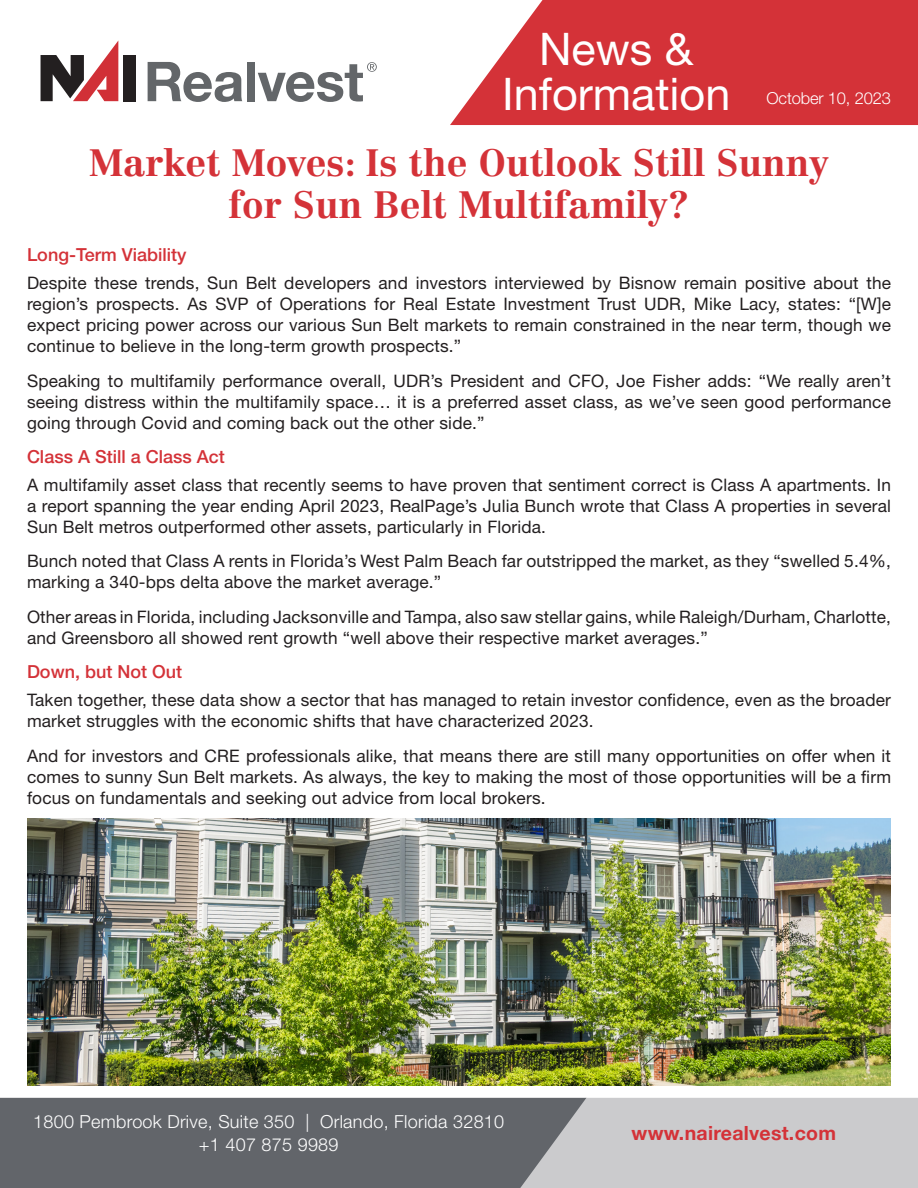
<style>
.page{position:relative;width:918px;height:1188px;background:#fff}
.page>*{position:absolute;margin:0;border:0;box-sizing:border-box;transform-origin:0 0}
.t1{font:45px/45px "Helvetica Neue LT Std";color:#fff;text-align:center}
.t2{font:700 37.5px/42px "Centennial LT Std";color:#d43238;text-align:center}
.t3{font:700 19.5px "Helvetica Neue";letter-spacing:.015em;color:#d43238}
.t4{font:300 18px/22.5px "Helvetica Neue LT Std";letter-spacing:.015em;color:#fff;text-align:center}
.t5{font:500 18px "Helvetica Neue LT Std";color:#d43238}
.t6{font:17.25px/21px "Helvetica Neue LT Std";letter-spacing:.01em;color:#231f20;text-align:justify}
.t7{font:300 16.5px "Helvetica Neue LT Std";letter-spacing:-.01em;color:#fff}
</style>
<div class="page">
<div style="left:586px;top:1098px;width:332px;height:90px;background:#cbcbcd"></div>
<div style="left:0;top:1098px;width:586px;height:90px;background:#62656a"></div>
<svg style="left:450px;top:0;width:468px;height:125px;background:#d8464b"></svg>
<div style="left:123px;top:55px;width:12px;height:46px;background:#231f20"></div>
<svg style="left:41px;top:41px;width:77px;height:60px"></svg>
<svg style="left:148px;top:62px;width:94px;height:40px"></svg>
<div style="left:247px;top:62px;width:8px;height:39px;background:#636669"></div>
<svg style="left:258px;top:62px;width:119px;height:40px"></svg>
<img style="left:27px;top:819px;width:864px;height:266px">
<h1 class="t1" style="left:502px;top:26px;width:230px">News &amp;<br>Information</h1>
<p class="t7" style="left:767px;top:88px;width:126px">October 10, 2023</p>
<p class="t2" style="left:89px;top:142px;width:741px">Market Moves: Is the Outlook Still Sunny for Sun Belt Multifamily?</p>
<p class="t5" style="left:27px;top:244px;width:161px">Long-Term Viability</p>
<p class="t6" style="left:27px;top:272px;width:866px">Despite these trends, Sun Belt developers and investors interviewed by Bisnow remain positive about the region’s prospects. As SVP of Operations for Real Estate Investment Trust UDR, Mike Lacy, states: “[W]e expect pricing power across our various Sun Belt markets to remain constrained in the near term, though we continue to believe in the long-term growth prospects.”</p>
<p class="t6" style="left:27px;top:370px;width:866px">Speaking to multifamily performance overall, UDR’s President and CFO, Joe Fisher adds: “We really aren’t seeing distress within the multifamily space… it is a preferred asset class, as we’ve seen good performance going through Covid and coming back out the other side.”</p>
<p class="t5" style="left:27px;top:446px;width:199px">Class A Still a Class Act</p>
<p class="t6" style="left:27px;top:474px;width:866px">A multifamily asset class that recently seems to have proven that sentiment correct is Class A apartments. In a report spanning the year ending April 2023, RealPage’s Julia Bunch wrote that Class A properties in several Sun Belt metros outperformed other assets, particularly in Florida.</p>
<p class="t6" style="left:27px;top:550px;width:866px">Bunch noted that Class A rents in Florida’s West Palm Beach far outstripped the market, as they “swelled 5.4%, marking a 340-bps delta above the market average.”</p>
<p class="t6" style="left:27px;top:606px;width:866px">Other areas in Florida, including Jacksonville and Tampa, also saw stellar gains, while Raleigh/Durham, Charlotte, and Greensboro all showed rent growth “well above their respective market averages.”</p>
<p class="t5" style="left:27px;top:661px;width:157px">Down, but Not Out</p>
<p class="t6" style="left:27px;top:689px;width:866px">Taken together, these data show a sector that has managed to retain investor confidence, even as the broader market struggles with the economic shifts that have characterized 2023.</p>
<p class="t6" style="left:27px;top:745px;width:866px">And for investors and CRE professionals alike, that means there are still many opportunities on offer when it comes to sunny Sun Belt markets. As always, the key to making the most of those opportunities will be a firm focus on fundamentals and seeking out advice from local brokers.</p>
<p class="t4" style="left:33px;top:1110px;width:473px">1800 Pembrook Drive, Suite 350 | Orlando, Florida 32810 +1 407 875 9989</p>
<p class="t3" style="left:632px;top:1118px;width:206px">www.nairealvest.com</p>
</div>
